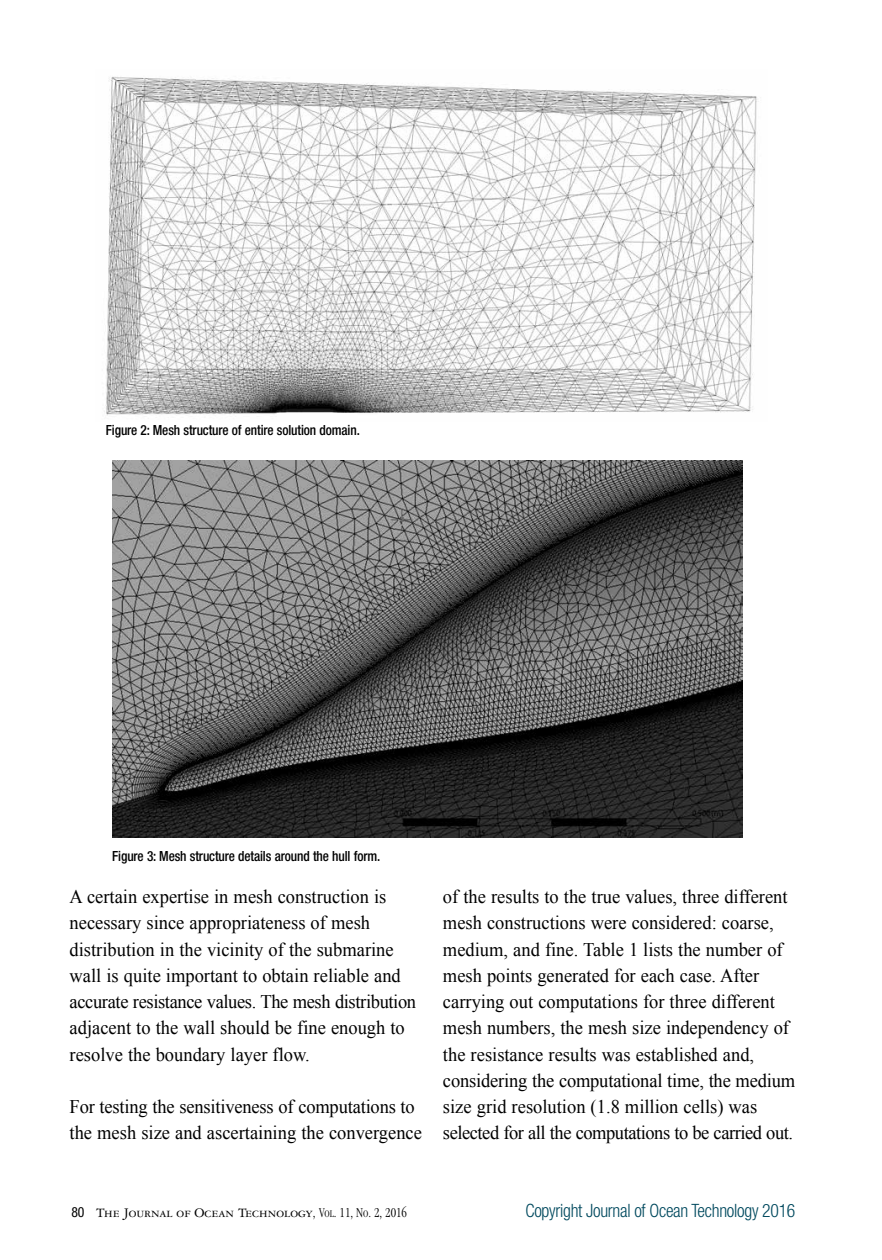
<style>
.page{position:relative;width:882px;height:1260px;background:#fff}
.page>*{position:absolute;margin:0;border:0;box-sizing:border-box;transform-origin:0 0}
.t1{font:19.25px/26.2px "Times New Roman";color:#000;scale:.96 1}
.t2{font:300 condensed 18.38px "Helvetica Neue";letter-spacing:-.015em;color:#00495e;scale:.96 1}
.t3{font:500 condensed 14px "Helvetica Neue";letter-spacing:-.01em;color:#000;scale:.95 1}
.t4{font:14px "Garamond Three SC";color:#000}
.s1{font-family:"Helvetica Neue LT Std";font-stretch:condensed}
.s2{font-family:"Garamond";font-weight:300;font-stretch:condensed}
.s3{font-family:"Garamond";font-weight:300;font-stretch:condensed;font-size:10.5px}
</style>
<div class="page">
<img style="left:113px;top:460px;width:630px;height:378px">
<img style="left:104px;top:77px;width:653px;height:339px">
<p class="t3" style="left:106px;top:422px;width:269px">Figure 2: Mesh structure of entire solution domain.</p>
<p class="t3" style="left:112px;top:848px;width:284px">Figure 3: Mesh structure details around the hull form.</p>
<p class="t1" style="left:70px;top:883px;width:363px">A certain expertise in mesh construction is necessary since appropriateness of mesh distribution in the vicinity of the submarine wall is quite important to obtain reliable and accurate resistance values. The mesh distribution adjacent to the wall should be fine enough to resolve the boundary layer flow.</p>
<p class="t1" style="left:70px;top:1093px;width:369px">For testing the sensitiveness of computations to the mesh size and ascertaining the convergence</p>
<p class="t1" style="left:443px;top:883px;width:368px">of the results to the true values, three different mesh constructions were considered: coarse, medium, and fine. Table 1 lists the number of mesh points generated for each case. After carrying out computations for three different mesh numbers, the mesh size independency of the resistance results was established and, considering the computational time, the medium size grid resolution (1.8 million cells) was selected for all the computations to be carried out.</p>
<p class="t4" style="left:71px;top:1205px;width:337px"><span class="s1">80</span> The Journal of Ocean Technology<span class="s2">,</span> <span class="s2">V</span><span class="s3">ol</span><span class="s2">. 11, N</span><span class="s3">o</span><span class="s2">. 2, 2016</span></p>
<p class="t2" style="left:525px;top:1200px;width:283px">Copyright Journal of Ocean Technology 2016</p>
</div>
